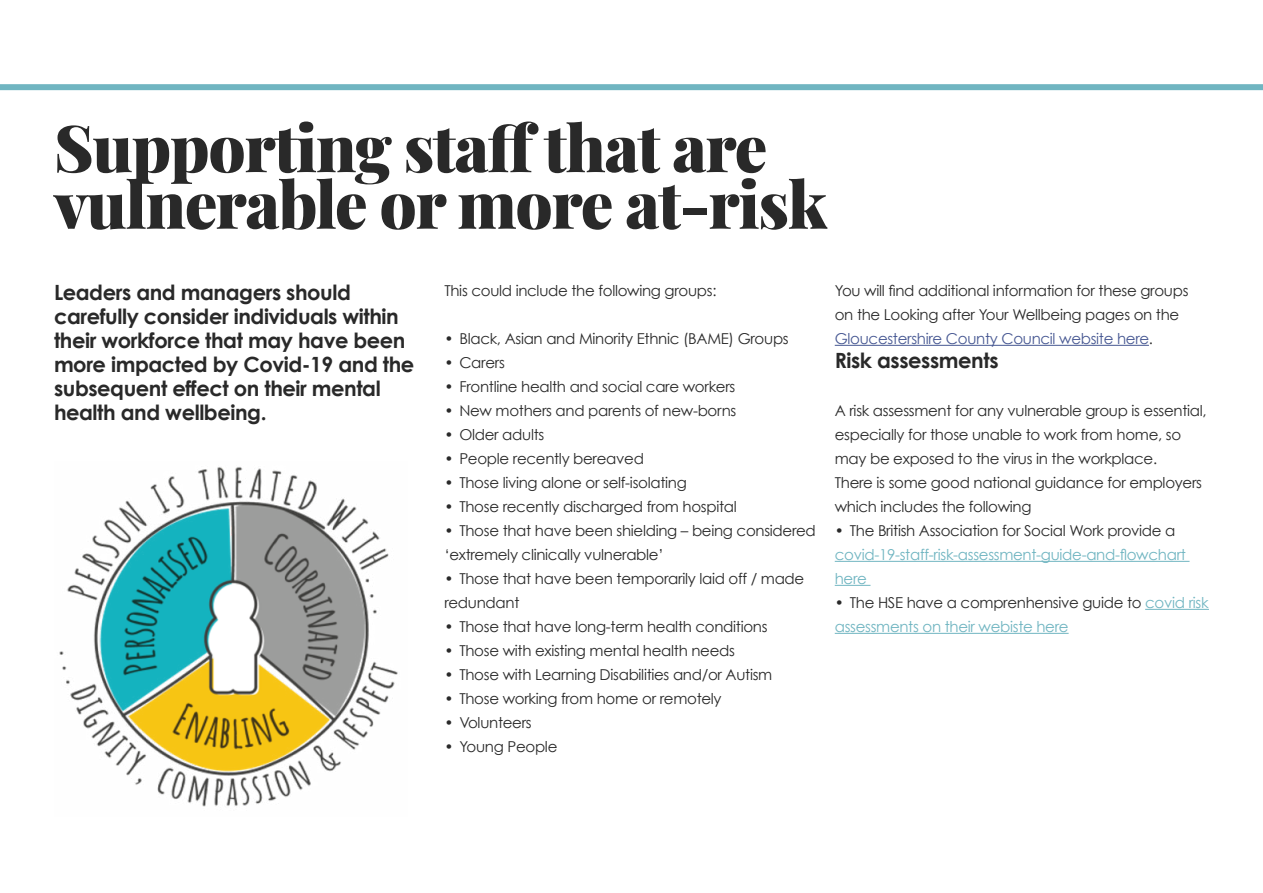
<style>
.page{position:relative;width:1263px;height:893px;background:#fff}
.page>*{position:absolute;margin:0;border:0;box-sizing:border-box;transform-origin:0 0}
.t1{font:900 64.95px/56.6px "Playfair Display";letter-spacing:-.02em;color:#292929}
.t2{font:700 21px/24px "Century Gothic";letter-spacing:-.02em;color:#292929}
.t3{font:15px/24px "Century Gothic";letter-spacing:-.02em;color:#292929}
.t4{font:15px/24px "Century Gothic";letter-spacing:-.02em;color:#70b5c1}
.s1{color:#465792}
.s2{color:#292929}
</style>
<div class="page">
<hr style="left:835px;top:345px;width:314px;height:1px;background:#465792">
<hr style="left:835px;top:561px;width:354px;height:1px;background:#70b5c1">
<hr style="left:835px;top:585px;width:35px;height:1px;background:#70b5c1">
<hr style="left:1145px;top:609px;width:64px;height:1px;background:#70b5c1">
<hr style="left:835px;top:633px;width:233px;height:1px;background:#70b5c1">
<img style="left:59px;top:467px;width:339px;height:340px">
<div style="left:0;top:84px;width:1263px;height:6px;background:#70b5c1"></div>
<h1 class="t1" style="left:54px;top:114px;width:775px">Supporting staff that are vulnerable or more at-risk</h1>
<h2 class="t2" style="left:54px;top:280px;width:362px">Leaders and managers should carefully consider individuals within their workforce that may have been more impacted by Covid-19 and the subsequent effect on their mental health and wellbeing.</h2>
<p class="t3" style="left:444px;top:278px;width:274px">This could include the following groups:</p>
<p class="t3" style="left:444px;top:326px;width:346px">• Black, Asian and Minority Ethnic (BAME) Groups</p>
<p class="t3" style="left:444px;top:350px;width:62px">• Carers</p>
<p class="t3" style="left:444px;top:374px;width:292px">• Frontline health and social care workers</p>
<p class="t3" style="left:444px;top:398px;width:293px">• New mothers and parents of new-borns</p>
<p class="t3" style="left:444px;top:422px;width:101px">• Older adults</p>
<p class="t3" style="left:444px;top:446px;width:201px">• People recently bereaved</p>
<p class="t3" style="left:444px;top:470px;width:244px">• Those living alone or self-isolating</p>
<p class="t3" style="left:444px;top:494px;width:294px">• Those recently discharged from hospital</p>
<p class="t3" style="left:444px;top:518px;width:373px">• Those that have been shielding – being considered ‘extremely clinically vulnerable’</p>
<p class="t3" style="left:444px;top:566px;width:361px">• Those that have been temporarily laid off / made redundant</p>
<p class="t3" style="left:444px;top:614px;width:325px">• Those that have long-term health conditions</p>
<p class="t3" style="left:444px;top:638px;width:292px">• Those with existing mental health needs</p>
<p class="t3" style="left:444px;top:662px;width:329px">• Those with Learning Disabilities and/or Autism</p>
<p class="t3" style="left:444px;top:686px;width:279px">• Those working from home or remotely</p>
<p class="t3" style="left:444px;top:710px;width:89px">• Volunteers</p>
<p class="t3" style="left:444px;top:734px;width:115px">• Young People</p>
<p class="t3" style="left:835px;top:278px;width:355px">You will find additional information for these groups on the Looking after Your Wellbeing pages on the<br><span class="s1">Gloucestershire County Council website here</span>.</p>
<h2 class="t2" style="left:835px;top:348px;width:165px">Risk assessments</h2>
<p class="t3" style="left:835px;top:398px;width:373px">A risk assessment for any vulnerable group is essential, especially for those unable to work from home, so may be exposed to the virus in the workplace.<br>There is some good national guidance for employers which includes the following</p>
<p class="t3" style="left:835px;top:518px;width:342px">• The British Association for Social Work provide a</p>
<p class="t4" style="left:835px;top:542px;width:353px">covid-19-staff-risk-assessment-guide-and-flowchart here</p>
<p class="t4" style="left:835px;top:590px;width:375px"><span class="s2">• The HSE have a comprenhensive guide to</span> covid risk assessments on their webiste here</p>
</div>
